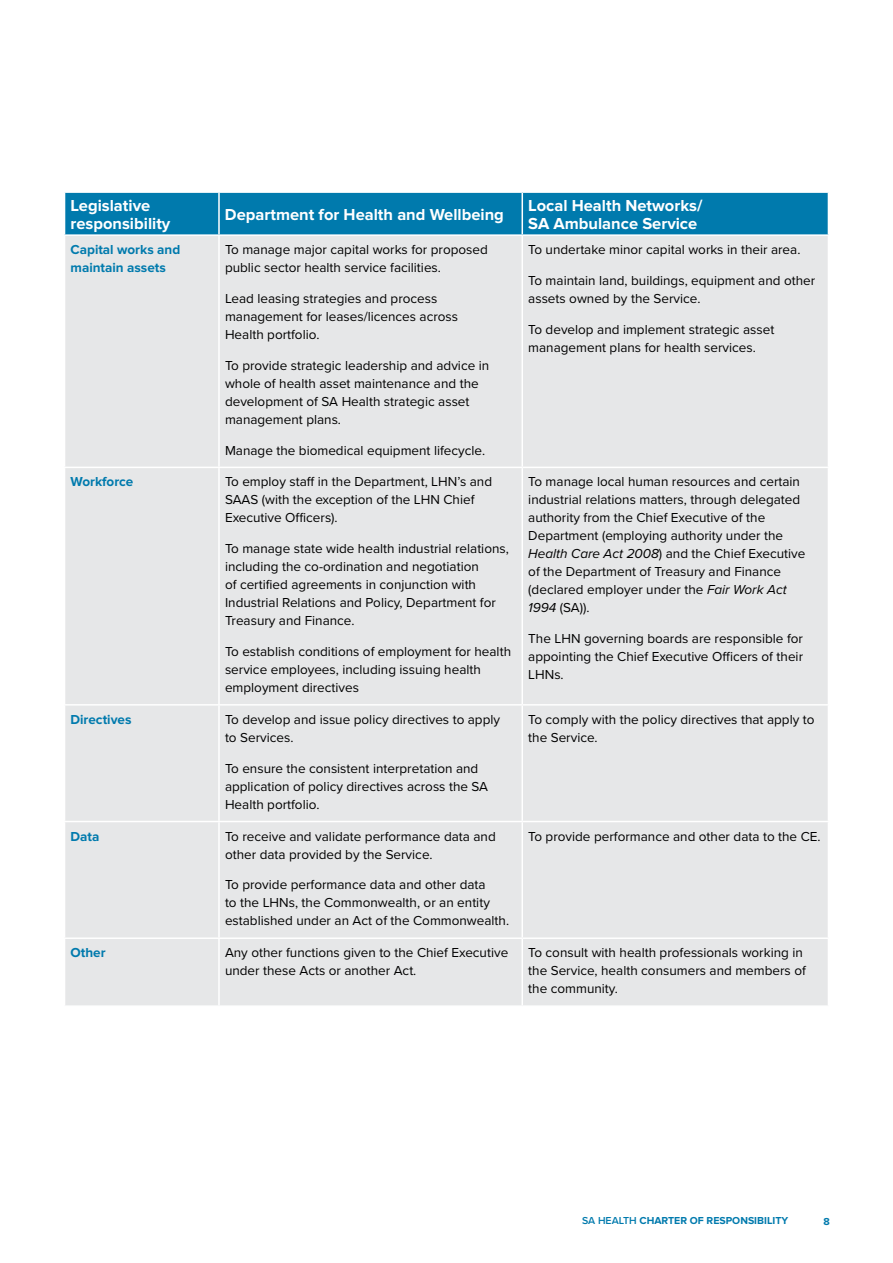
<style>
.page{position:relative;width:893px;height:1263px;background:#fff}
.page>*{position:absolute;margin:0;border:0;box-sizing:border-box;transform-origin:0 0}
.t1{font:700 16.5px/18px "Proxima Nova";color:#fff}
.t2{font:13.5px/18px "Proxima Nova";color:#000}
.t3{font:700 13.5px/18px "Proxima Nova";color:#007aad}
.t4{font:700 10.5px "Proxima Nova";color:#007aad}
.s1{font-style:italic}
.s2{font-weight:600}
</style>
<div class="page">
<div style="left:65px;top:193px;width:763px;height:41px;background:#007aad"></div>
<div style="left:65px;top:236px;width:763px;height:769px;background:#e6e7e8"></div>
<hr style="left:218px;top:193px;width:2px;height:41px;background:#fff">
<hr style="left:521px;top:193px;width:2px;height:41px;background:#fff">
<hr style="left:218px;top:236px;width:2px;height:231px;background:#fff">
<hr style="left:521px;top:236px;width:2px;height:231px;background:#fff">
<hr style="left:64px;top:467px;width:155px;height:1px;background:#fff">
<hr style="left:219px;top:467px;width:303px;height:1px;background:#fff">
<hr style="left:218px;top:468px;width:2px;height:236px;background:#fff">
<hr style="left:522px;top:467px;width:307px;height:1px;background:#fff">
<hr style="left:521px;top:468px;width:2px;height:236px;background:#fff">
<hr style="left:64px;top:704px;width:155px;height:2px;background:#fff">
<hr style="left:219px;top:704px;width:303px;height:2px;background:#fff">
<hr style="left:218px;top:706px;width:2px;height:115px;background:#fff">
<hr style="left:522px;top:704px;width:307px;height:2px;background:#fff">
<hr style="left:521px;top:706px;width:2px;height:115px;background:#fff">
<hr style="left:64px;top:821px;width:155px;height:1px;background:#fff">
<hr style="left:219px;top:821px;width:303px;height:1px;background:#fff">
<hr style="left:218px;top:822px;width:2px;height:115px;background:#fff">
<hr style="left:522px;top:821px;width:307px;height:1px;background:#fff">
<hr style="left:521px;top:822px;width:2px;height:115px;background:#fff">
<hr style="left:64px;top:937px;width:155px;height:2px;background:#fff">
<hr style="left:219px;top:937px;width:303px;height:2px;background:#fff">
<hr style="left:218px;top:939px;width:2px;height:66px;background:#fff">
<hr style="left:522px;top:937px;width:307px;height:2px;background:#fff">
<hr style="left:521px;top:939px;width:2px;height:66px;background:#fff">
<p class="t1" style="left:71px;top:197px;width:101px">Legislative responsibility</p>
<p class="t1" style="left:225px;top:206px;width:280px">Department for Health and Wellbeing</p>
<p class="t1" style="left:528px;top:197px;width:176px">Local Health Networks/<br>SA Ambulance Service</p>
<p class="t3" style="left:71px;top:241px;width:111px">Capital works and maintain assets</p>
<p class="t2" style="left:225px;top:240px;width:264px">To manage major capital works for proposed public sector health service facilities.</p>
<p class="t2" style="left:225px;top:289px;width:235px">Lead leasing strategies and process management for leases/licences across<br>Health portfolio.</p>
<p class="t2" style="left:225px;top:356px;width:266px">To provide strategic leadership and advice in whole of health asset maintenance and the development of SA Health strategic asset management plans.</p>
<p class="t2" style="left:225px;top:440px;width:262px">Manage the biomedical equipment lifecycle.</p>
<p class="t2" style="left:528px;top:240px;width:274px">To undertake minor capital works in their area.</p>
<p class="t2" style="left:528px;top:271px;width:288px">To maintain land, buildings, equipment and other assets owned by the Service.</p>
<p class="t2" style="left:528px;top:320px;width:248px">To develop and implement strategic asset management plans for health services.</p>
<p class="t3" style="left:71px;top:473px;width:64px">Workforce</p>
<p class="t2" style="left:225px;top:472px;width:269px">To employ staff in the Department, LHN’s and<br>SAAS (with the exception of the LHN Chief<br>Executive Officers).</p>
<p class="t2" style="left:225px;top:539px;width:285px">To manage state wide health industrial relations, including the co-ordination and negotiation<br>of certified agreements in conjunction with Industrial Relations and Policy, Department for Treasury and Finance.</p>
<p class="t2" style="left:225px;top:642px;width:288px">To establish conditions of employment for health service employees, including issuing health employment directives</p>
<p class="t3" style="left:71px;top:711px;width:62px">Directives</p>
<p class="t2" style="left:225px;top:710px;width:277px">To develop and issue policy directives to apply to Services.</p>
<p class="t2" style="left:225px;top:758px;width:265px">To ensure the consistent interpretation and application of policy directives across the SA<br>Health portfolio.</p>
<p class="t3" style="left:71px;top:827px;width:30px">Data</p>
<p class="t2" style="left:225px;top:826px;width:272px">To receive and validate performance data and other data provided by the Service.</p>
<p class="t2" style="left:225px;top:875px;width:286px">To provide performance data and other data<br>to the LHNs, the Commonwealth, or an entity established under an Act of the Commonwealth.</p>
<p class="t2" style="left:528px;top:472px;width:279px">To manage local human resources and certain industrial relations matters, through delegated authority from the Chief Executive of the Department (employing authority under the <span class="s1">Health Care Act 2008</span>) and the Chief Executive of the Department of Treasury and Finance (declared employer under the <span class="s1">Fair Work Act 1994</span> (SA)).</p>
<p class="t2" style="left:528px;top:629px;width:276px;text-align:justify">The LHN governing boards are responsible for appointing the Chief Executive Officers of their LHNs.</p>
<p class="t2" style="left:528px;top:710px;width:288px">To comply with the policy directives that apply to the Service.</p>
<p class="t2" style="left:528px;top:826px;width:294px">To provide performance and other data to the CE.</p>
<p class="t3" style="left:71px;top:944px;width:37px">Other</p>
<p class="t2" style="left:225px;top:943px;width:285px">Any other functions given to the Chief Executive under these Acts or another Act.</p>
<p class="t2" style="left:528px;top:943px;width:279px">To consult with health professionals working in the Service, health consumers and members of the community.</p>
<p class="t4" style="left:582px;top:1215px;width:208px"><span class="s2">SA HEALTH</span> CHARTER OF RESPONSIBILITY</p>
<p class="t4" style="left:823px;top:1215px;width:8px">8</p>
</div>
